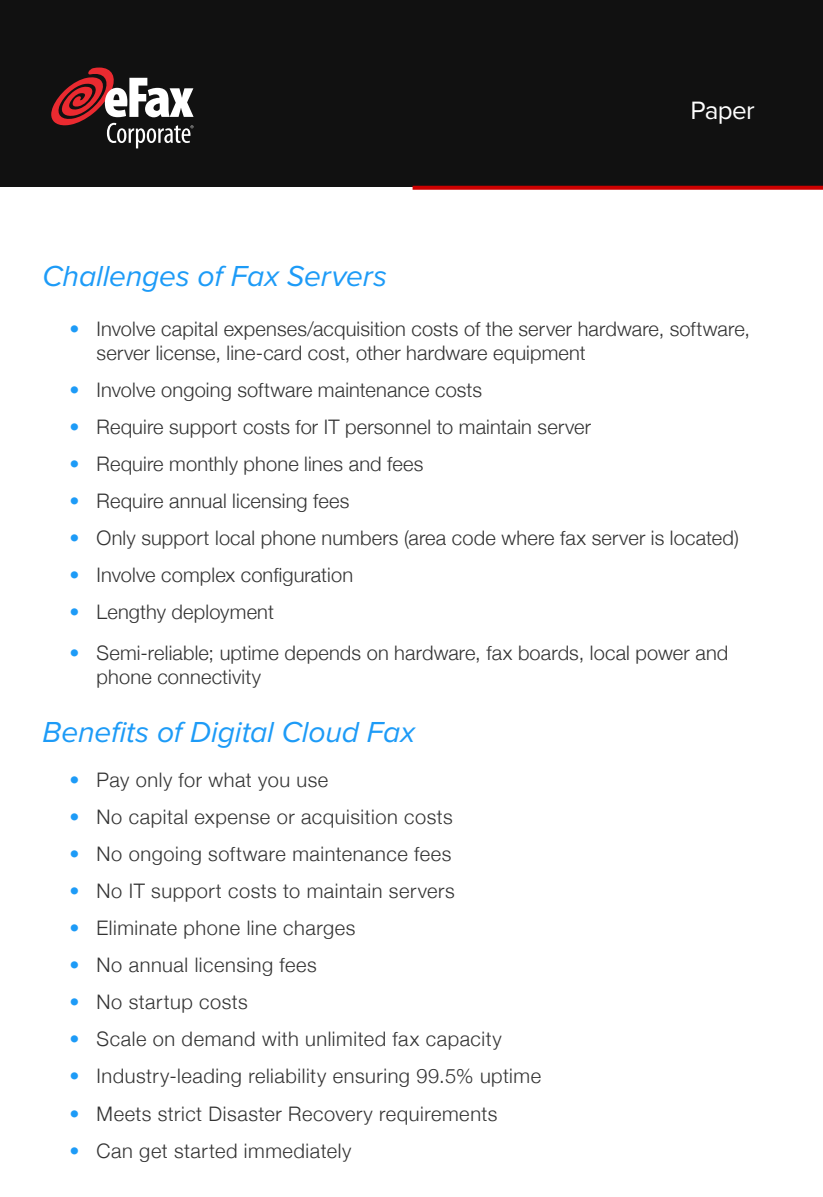
<style>
.page{position:relative;width:823px;height:1197px;background:#fff}
.page>*{position:absolute;margin:0;border:0;box-sizing:border-box;transform-origin:0 0}
.Intro{font:italic 30px "Proxima Nova";letter-spacing:-.005em;color:#1d9bf7}
.t1{font:26px "Proxima Nova";letter-spacing:-.025em;color:#fff}
.t2{font:300 20px/24px "Helvetica Neue";letter-spacing:.01em;color:#333}
.t3{font:300 20px "Helvetica Neue";letter-spacing:.03em;color:#333}
.s1{font-family:"Helvetica Neue LT Std";color:#1d9bf7}
</style>
<div class="page">
<div style="left:0;top:0;width:822px;height:187px;background:#111"></div>
<svg style="left:412px;top:186px;width:410px;height:4px;background:#cf1010"></svg>
<svg style="left:51px;top:67px;width:142px;height:81px"></svg>
<h2 class="t1" style="left:690px;top:91px;width:66px">Paper</h2>
<p class="Intro" style="left:43px;top:254px;width:346px">Challenges of Fax Servers</p>
<p class="t2" style="left:97px;top:315px;width:654px;text-indent:-27px"><span class="s1">•</span> Involve capital expenses/acquisition costs of the server hardware, software, server license, line-card cost, other hardware equipment</p>
<p class="t2" style="left:70px;top:376px;width:414px"><span class="s1">•</span> Involve ongoing software maintenance costs</p>
<p class="t2" style="left:70px;top:413px;width:522px"><span class="s1">•</span> Require support costs for IT personnel to maintain server</p>
<p class="t2" style="left:70px;top:450px;width:355px"><span class="s1">•</span> Require monthly phone lines and fees</p>
<p class="t2" style="left:70px;top:487px;width:281px"><span class="s1">•</span> Require annual licensing fees</p>
<p class="t2" style="left:70px;top:524px;width:670px"><span class="s1">•</span> Only support local phone numbers (area code where fax server is located)</p>
<p class="t2" style="left:70px;top:561px;width:285px"><span class="s1">•</span> Involve complex configuration</p>
<p class="t2" style="left:70px;top:598px;width:206px"><span class="s1">•</span> Lengthy deployment</p>
<p class="t2" style="left:97px;top:639px;width:633px;text-indent:-27px"><span class="s1">•</span> Semi-reliable; uptime depends on hardware, fax boards, local power and phone connectivity</p>
<p class="Intro" style="left:43px;top:709px;width:374px">Benefits of Digital Cloud Fax</p>
<p class="t2" style="left:70px;top:766px;width:260px"><span class="s1">•</span> Pay only for what you use</p>
<p class="t2" style="left:70px;top:803px;width:384px"><span class="s1">•</span> No capital expense or acquisition costs</p>
<p class="t2" style="left:70px;top:840px;width:383px"><span class="s1">•</span> No ongoing software maintenance fees</p>
<p class="t2" style="left:70px;top:877px;width:386px"><span class="s1">•</span> No IT support costs to maintain servers</p>
<p class="t2" style="left:70px;top:914px;width:287px"><span class="s1">•</span> Eliminate phone line charges</p>
<p class="t2" style="left:70px;top:951px;width:249px"><span class="s1">•</span> No annual licensing fees</p>
<p class="t2" style="left:70px;top:988px;width:180px"><span class="s1">•</span> No startup costs</p>
<p class="t3" style="left:70px;top:1022px;width:433px"><span class="s1">•</span> Scale on demand with unlimited fax capacity</p>
<p class="t2" style="left:70px;top:1062px;width:473px"><span class="s1">•</span> Industry-leading reliability ensuring 99.5% uptime</p>
<p class="t2" style="left:70px;top:1099px;width:429px"><span class="s1">•</span> Meets strict Disaster Recovery requirements</p>
<p class="t2" style="left:70px;top:1136px;width:283px"><span class="s1">•</span> Can get started immediately</p>
</div>
